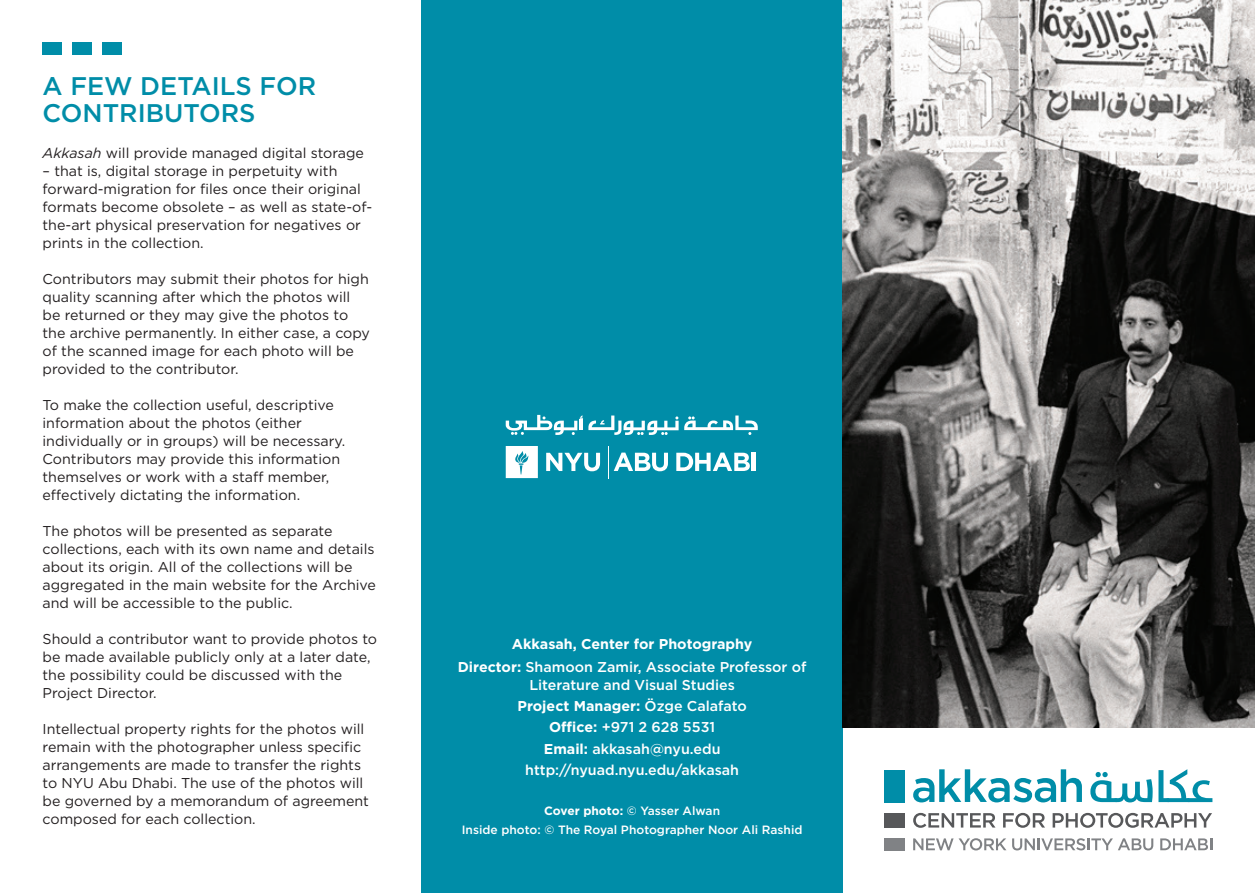
<style>
.page{position:relative;width:1255px;height:893px;background:#fff}
.page>*{position:absolute;margin:0;border:0;box-sizing:border-box;transform-origin:0 0}
.t1{font:500 25.5px/27px "Gotham";color:#008da8}
.t2{font:14.25px/18px "Gotham";color:#231f20}
.t3{font:500 14.25px/21.3px "Gotham";color:#fff;text-align:center}
.t4{font:700 14.25px/22.2px "Gotham";color:#fff;text-align:center}
.t5{font:500 12px/18.6px "Gotham";color:#fff;text-align:center}
.s1{font-style:italic}
.s2{font-weight:500}
.s3{font-weight:700}
</style>
<div class="page">
<div style="left:421px;top:0;width:421px;height:893px;background:#008da8"></div>
<img style="left:842px;top:0;width:412px;height:728px">
<svg style="left:505px;top:415px;width:173px;height:20px"></svg>
<svg style="left:684px;top:415px;width:73px;height:20px"></svg>
<svg style="left:613px;top:453px;width:55px;height:18px"></svg>
<svg style="left:676px;top:453px;width:73px;height:18px"></svg>
<hr style="left:752px;top:453px;width:4px;height:18px;background:#fff">
<hr style="left:608px;top:446px;width:1px;height:32px;background:#fff">
<svg style="left:546px;top:453px;width:54px;height:18px"></svg>
<svg style="left:505px;top:446px;width:33px;height:32px"></svg>
<div style="left:43px;top:43px;width:19px;height:12px;background:#008da8"></div>
<div style="left:72px;top:43px;width:20px;height:12px;background:#008da8"></div>
<div style="left:102px;top:43px;width:20px;height:12px;background:#008da8"></div>
<div style="left:884px;top:813px;width:20px;height:14px;background:#57585a"></div>
<svg style="left:913px;top:813px;width:82px;height:15px"></svg>
<svg style="left:1003px;top:813px;width:41px;height:15px"></svg>
<svg style="left:1052px;top:813px;width:159px;height:15px"></svg>
<div style="left:884px;top:838px;width:20px;height:12px;background:#808285"></div>
<svg style="left:913px;top:838px;width:93px;height:12px"></svg>
<svg style="left:1012px;top:838px;width:141px;height:12px"></svg>
<svg style="left:1160px;top:838px;width:51px;height:12px"></svg>
<div style="left:884px;top:770px;width:20px;height:32px;background:#008da8"></div>
<svg style="left:1090px;top:772px;width:62px;height:30px"></svg>
<svg style="left:1158px;top:769px;width:54px;height:33px"></svg>
<svg style="left:913px;top:769px;width:168px;height:33px"></svg>
<h1 class="t1" style="left:43px;top:72px;width:275px">A FEW DETAILS FOR<br>CONTRIBUTORS</h1>
<p class="t2" style="left:43px;top:144px;width:323px"><span class="s1">Akkasah</span> will provide managed digital storage</p>
<p class="t2" style="left:43px;top:162px;width:331px">– that is, digital storage in perpetuity with forward-migration for files once their original formats become obsolete – as well as state-of&shy;the-art physical preservation for negatives or prints in the collection.</p>
<p class="t2" style="left:43px;top:270px;width:329px">Contributors may submit their photos for high quality scanning after which the photos will be returned or they may give the photos to the archive permanently. In either case, a copy of the scanned image for each photo will be provided to the contributor.</p>
<p class="t2" style="left:43px;top:396px;width:304px">To make the collection useful, descriptive information about the photos (either individually or in groups) will be necessary.<br>Contributors may provide this information themselves or work with a staff member, effectively dictating the information.</p>
<p class="t2" style="left:43px;top:522px;width:335px">The photos will be presented as separate collections, each with its own name and details about its origin. All of the collections will be aggregated in the main website for the Archive and will be accessible to the public.</p>
<p class="t2" style="left:43px;top:630px;width:336px">Should a contributor want to provide photos to be made available publicly only at a later date, the possibility could be discussed with the Project Director.</p>
<p class="t2" style="left:43px;top:720px;width:328px">Intellectual property rights for the photos will remain with the photographer unless specific arrangements are made to transfer the rights to NYU Abu Dhabi. The use of the photos will be governed by a memorandum of agreement composed for each collection.</p>
<p class="t4" style="left:458px;top:633px;width:350px">Akkasah, Center for Photography<br>Director: <span class="s2">Shamoon Zamir, Associate Professor of</span></p>
<p class="t3" style="left:517px;top:674px;width:231px">Literature and Visual Studies<br><span class="s3">Project Manager:</span> Özge Calafato<br><span class="s3">Office:</span> +971 2 628 5531<br><span class="s3">Email:</span> akkasah@nyu.edu http://nyuad.nyu.edu/akkasah</p>
<p class="t5" style="left:462px;top:801px;width:342px"><span class="s3">Cover photo:</span> © Yasser Alwan<br>Inside photo: © The Royal Photographer Noor Ali Rashid</p>
</div>
